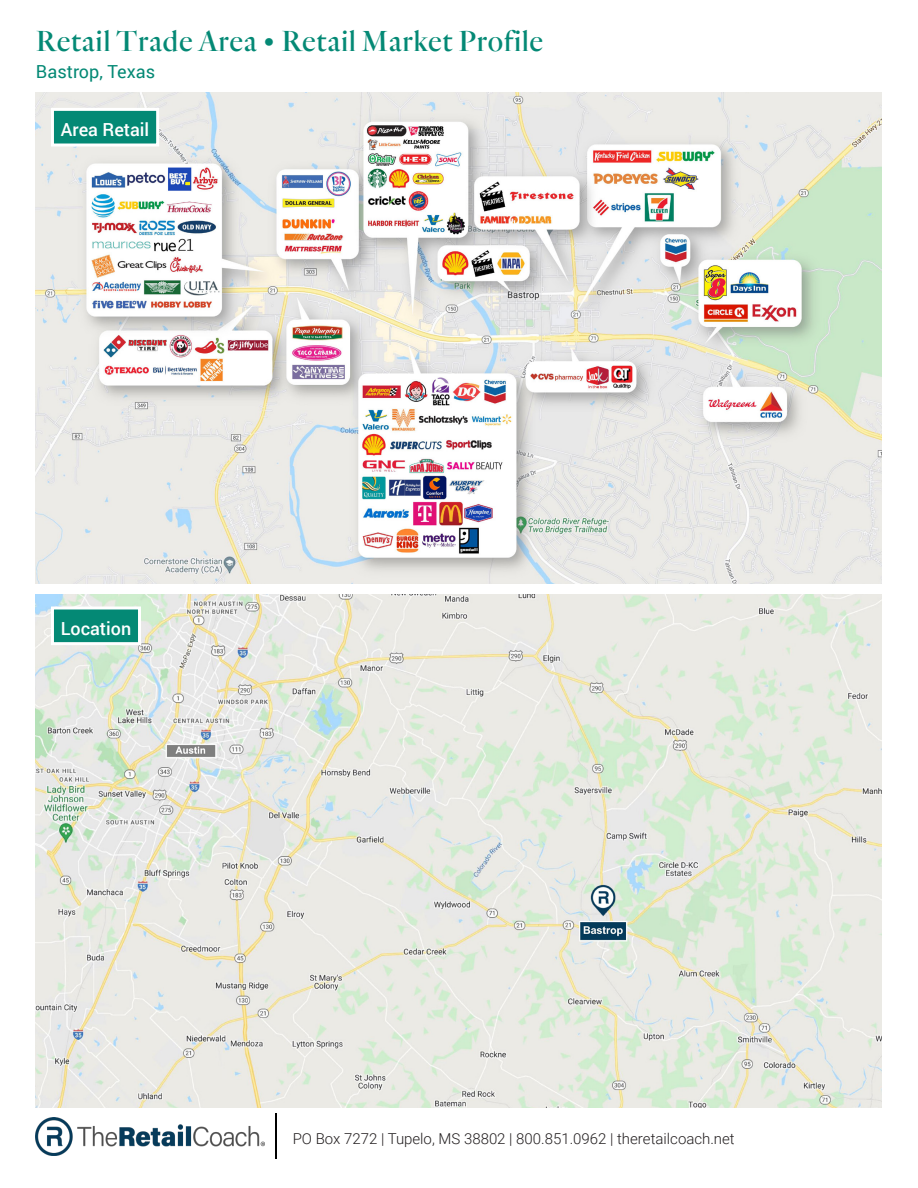
<style>
.page{position:relative;width:918px;height:1188px;background:#fff}
.page>*{position:absolute;margin:0;border:0;box-sizing:border-box;transform-origin:0 0}
.BlueTitles{font:30px "TRC Quarto Regular";letter-spacing:.025em;color:#048975}
.t1{font:500 18px "Roboto";color:#fff}
.BlueTitles-2{font:18px "Roboto";color:#048975}
.t2{font:300 15px "Roboto";color:#231f20}
</style>
<div class="page">
<img style="left:36px;top:1118px;width:228px;height:37px">
<img style="left:275px;top:1114px;width:1px;height:45px">
<img style="left:36px;top:93px;width:846px;height:490px">
<img style="left:36px;top:594px;width:846px;height:514px">
<div style="left:52px;top:109px;width:106px;height:36px;background:#048975"></div>
<div style="left:51px;top:108px;width:108px;height:39px;border:3px solid #fff"></div>
<div style="left:52px;top:608px;width:88px;height:36px;background:#048975"></div>
<div style="left:51px;top:607px;width:90px;height:38px;border:3px solid #fff"></div>
<p class="BlueTitles" style="left:36px;top:23px;width:509px">Retail Trade Area • Retail Market Profile</p>
<p class="BlueTitles-2" style="left:36px;top:59px;width:121px">Bastrop, Texas</p>
<p class="t1" style="left:61px;top:117px;width:90px">Area Retail</p>
<p class="t1" style="left:61px;top:616px;width:72px">Location</p>
<p class="t2" style="left:293px;top:1128px;width:444px">PO Box 7272 | Tupelo, MS 38802 | 800.851.0962 | theretailcoach.net</p>
</div>
